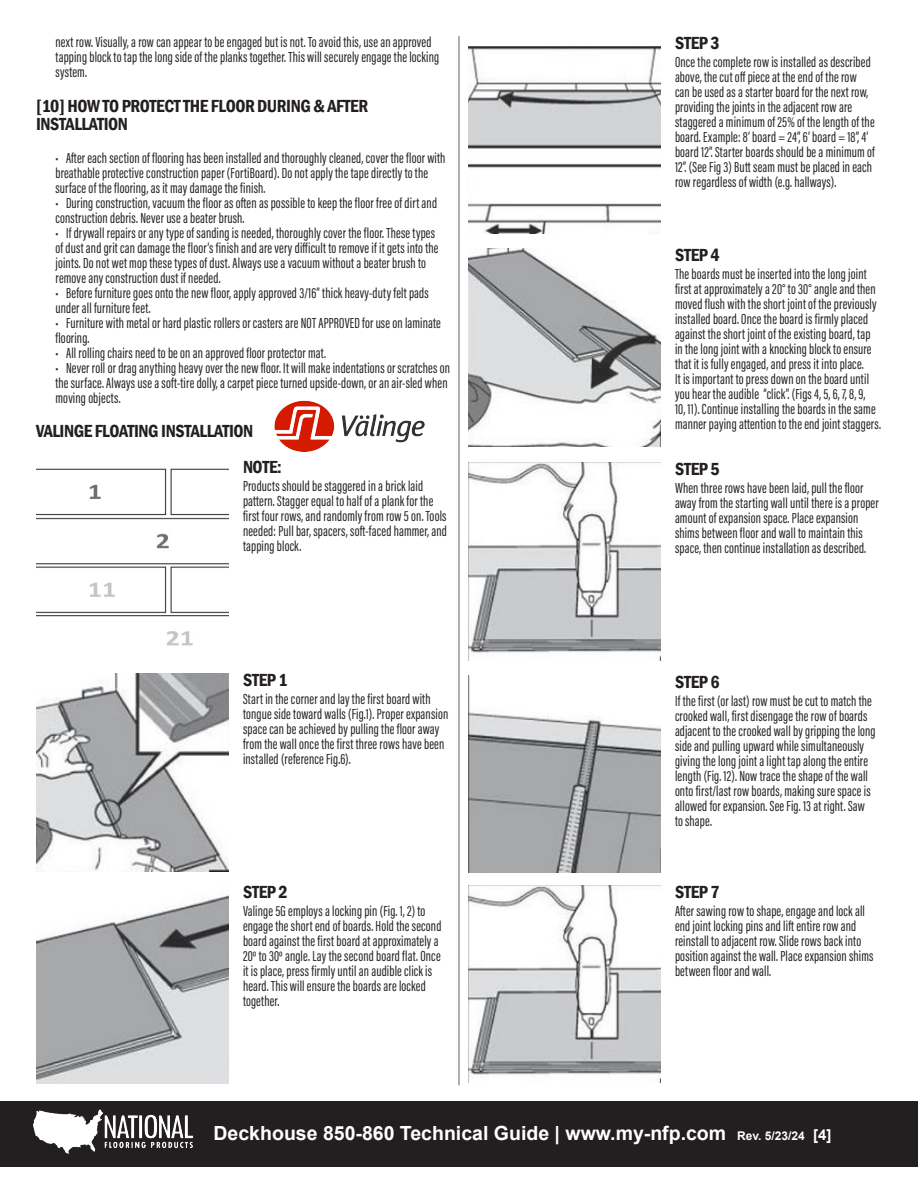
<style>
.page{position:relative;width:918px;height:1188px;background:#fff}
.page>*{position:absolute;margin:0;border:0;box-sizing:border-box;transform-origin:0 0}
.t1{font:700 19.5px "Arial";color:#fff}
.Body_Text_HEADER{font:600 condensed 18px/18px "Franklin Gothic";letter-spacing:-.025em;color:#231f20}
.Body_Text{font:15px/15px "Acumin Pro Extra Cond";letter-spacing:.01em;color:#231f20}
.s1{font-size:12px}
.s2{font-size:15px}
</style>
<div class="page">
<div style="left:0;top:1101px;width:918px;height:66px;background:#231f20"></div>
<img style="left:33px;top:1109px;width:161px;height:45px">
<hr style="left:459px;top:36px;width:1px;height:1049px;background:#616164">
<img style="left:36px;top:468px;width:192px;height:178px">
<img style="left:468px;top:463px;width:192px;height:198px">
<img style="left:468px;top:885px;width:192px;height:198px">
<img style="left:468px;top:46px;width:192px;height:188px">
<img style="left:468px;top:675px;width:192px;height:198px">
<img style="left:274px;top:400px;width:151px;height:52px">
<img style="left:36px;top:673px;width:192px;height:198px">
<img style="left:468px;top:249px;width:192px;height:198px">
<img style="left:36px;top:895px;width:192px;height:189px">
<p class="Body_Text" style="left:56px;top:34px;width:385px">next row. Visually, a row can appear to be engaged but is not. To avoid this, use an approved tapping block to tap the long side of the planks together. This will securely engage the locking system.</p>
<p class="Body_Text_HEADER" style="left:36px;top:96px;width:334px">[10] HOW TO PROTECT THE FLOOR DURING &amp; AFTER<br>INSTALLATION</p>
<p class="Body_Text" style="left:56px;top:150px;width:392px">• After each section of flooring has been installed and thoroughly cleaned, cover the floor with breathable protective construction paper (FortiBoard). Do not apply the tape directly to the surface of the flooring, as it may damage the finish.</p>
<p class="Body_Text" style="left:56px;top:195px;width:383px">• During construction, vacuum the floor as often as possible to keep the floor free of dirt and construction debris. Never use a beater brush.</p>
<p class="Body_Text" style="left:56px;top:225px;width:385px">• If drywall repairs or any type of sanding is needed, thoroughly cover the floor. These types of dust and grit can damage the floor’s finish and are very difficult to remove if it gets into the joints. Do not wet mop these types of dust. Always use a vacuum without a beater brush to remove any construction dust if needed.</p>
<p class="Body_Text" style="left:56px;top:285px;width:375px">• Before furniture goes onto the new floor, apply approved 3/16” thick heavy-duty felt pads under all furniture feet.</p>
<p class="Body_Text" style="left:56px;top:315px;width:387px">• Furniture with metal or hard plastic rollers or casters are NOT APPROVED for use on laminate flooring.</p>
<p class="Body_Text" style="left:56px;top:345px;width:272px">• All rolling chairs need to be on an approved floor protector mat.</p>
<p class="Body_Text" style="left:56px;top:360px;width:396px">• Never roll or drag anything heavy over the new floor. It will make indentations or scratches on the surface. Always use a soft-tire dolly, a carpet piece turned upside-down, or an air-sled when moving objects.</p>
<p class="Body_Text_HEADER" style="left:36px;top:422px;width:219px">VALINGE FLOATING INSTALLATION</p>
<p class="Body_Text_HEADER" style="left:243px;top:458px;width:40px">NOTE:</p>
<p class="Body_Text" style="left:243px;top:479px;width:206px">Products should be staggered in a brick laid pattern. Stagger equal to half of a plank for the first four rows, and randomly from row 5 on. Tools needed: Pull bar, spacers, soft-faced hammer, and tapping block.</p>
<p class="Body_Text_HEADER" style="left:243px;top:671px;width:46px">STEP 1</p>
<p class="Body_Text" style="left:243px;top:691px;width:207px">Start in the corner and lay the first board with tongue side toward walls (Fig.1). Proper expansion space can be achieved by pulling the floor away from the wall once the first three rows have been installed (reference Fig.6).</p>
<p class="Body_Text_HEADER" style="left:243px;top:883px;width:46px">STEP 2</p>
<p class="Body_Text" style="left:243px;top:904px;width:200px">Valinge 5G employs a locking pin (Fig. 1, 2) to engage the short end of boards. Hold the second board against the first board at approximately a 20º to 30º angle. Lay the second board flat. Once it is place, press firmly until an audible click is heard. This will ensure the boards are locked together.</p>
<p class="Body_Text_HEADER" style="left:675px;top:33px;width:46px">STEP 3</p>
<p class="Body_Text" style="left:675px;top:54px;width:201px">Once the complete row is installed as described above, the cut off piece at the end of the row can be used as a starter board for the next row, providing the joints in the adjacent row are staggered a minimum of 25% of the length of the board. Example: 8’ board = 24”, 6’ board = 18”, 4’ board 12”. Starter boards should be a minimum of 12”. (See Fig 3) Butt seam must be placed in each row regardless of width (e.g. hallways).</p>
<p class="Body_Text_HEADER" style="left:675px;top:246px;width:46px">STEP 4</p>
<p class="Body_Text" style="left:675px;top:266px;width:207px">The boards must be inserted into the long joint first at approximately a 20° to 30° angle and then moved flush with the short joint of the previously installed board. Once the board is firmly placed against the short joint of the existing board, tap in the long joint with a knocking block to ensure that it is fully engaged, and press it into place.<br>It is important to press down on the board until you hear the audible “click”. (Figs 4, 5, 6, 7, 8, 9,<br>10, 11). Continue installing the boards in the same manner paying attention to the end joint staggers.</p>
<p class="Body_Text_HEADER" style="left:675px;top:460px;width:46px">STEP 5</p>
<p class="Body_Text" style="left:675px;top:481px;width:205px">When three rows have been laid, pull the floor away from the starting wall until there is a proper amount of expansion space. Place expansion shims between floor and wall to maintain this space, then continue installation as described.</p>
<p class="Body_Text_HEADER" style="left:675px;top:672px;width:46px">STEP 6</p>
<p class="Body_Text" style="left:675px;top:693px;width:202px">If the first (or last) row must be cut to match the crooked wall, first disengage the row of boards adjacent to the crooked wall by gripping the long side and pulling upward while simultaneously giving the long joint a light tap along the entire length (Fig. 12). Now trace the shape of the wall onto first/last row boards, making sure space is allowed for expansion. See Fig. 13 at right. Saw to shape.</p>
<p class="Body_Text_HEADER" style="left:675px;top:882px;width:46px">STEP 7</p>
<p class="Body_Text" style="left:675px;top:903px;width:200px">After sawing row to shape, engage and lock all end joint locking pins and lift entire row and reinstall to adjacent row. Slide rows back into position against the wall. Place expansion shims between floor and wall.</p>
<h1 class="t1" style="left:214px;top:1119px;width:619px">Deckhouse 850-860 Technical Guide | www.my-nfp.com <span class="s1">Rev. 5/23/24</span> <span class="s2">[4]</span></h1>
</div>
